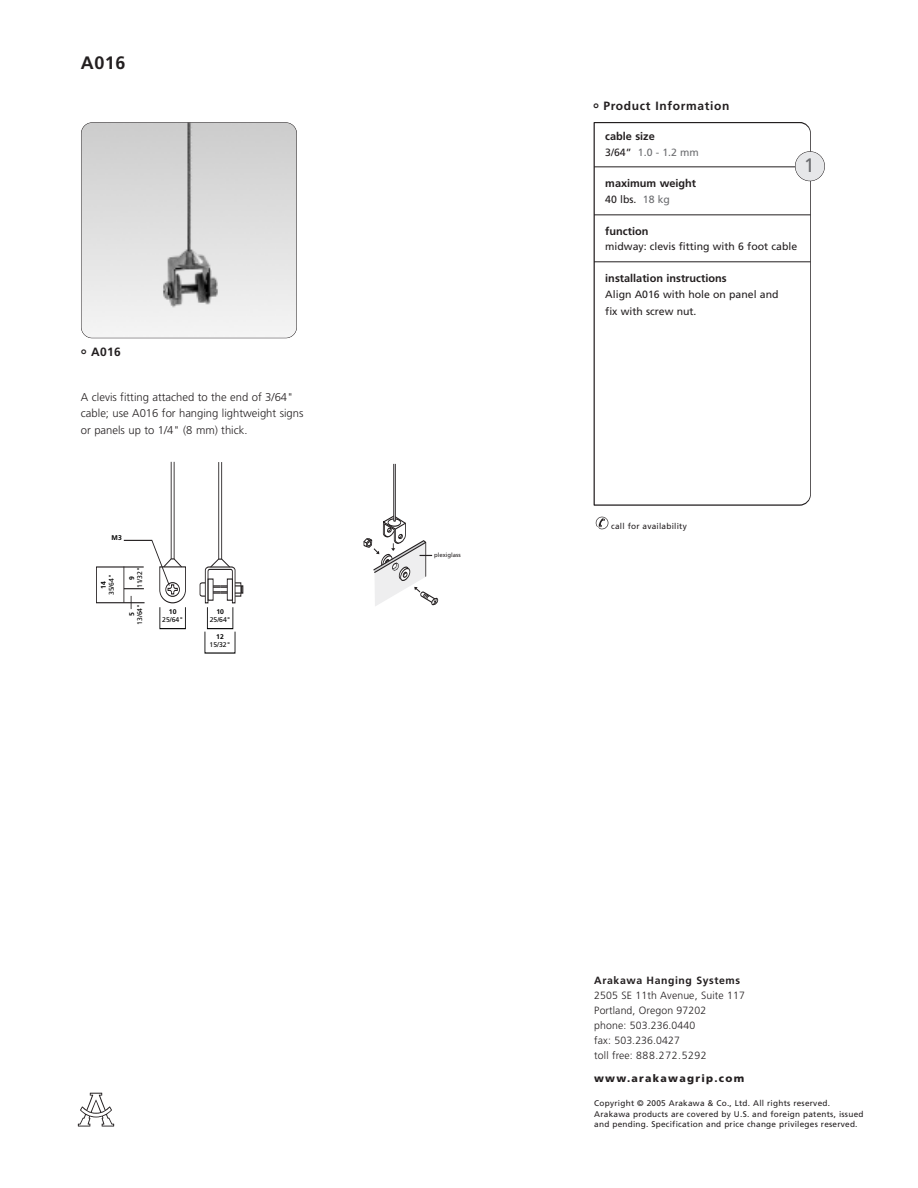
<style>
.page{position:relative;width:918px;height:1188px;background:#fff}
.page>*{position:absolute;margin:0;border:0;box-sizing:border-box;transform-origin:0 0}
.t1{font:19.5px "Frutiger";color:#6c6d70}
.t2{font:700 18px "Frutiger";color:#231f20}
.t3{font:700 12px "Frutiger";letter-spacing:.055em;color:#231f20}
.t4{font:300 11.25px/16.5px "Frutiger";color:#231f20}
.t5{font:700 10.95px "Frutiger";color:#231f20}
.t6{font:300 10.5px/15px "Frutiger";letter-spacing:.01em;color:#231f20}
.t7{font:10.5px/16.5px "Frutiger";color:#231f20}
.t8{font:700 10.5px "Frutiger";letter-spacing:.055em;color:#231f20}
.t9{font:900 10.5px "Frutiger";letter-spacing:.12em;color:#231f20}
.t10{font:10.5px "Frutiger";color:#6c6d70}
.t11{font:8.25px/10.5px "Frutiger";letter-spacing:.03em;color:#231f20}
.t12{font:6.9px "Frutiger";color:#000}
.t13{font:700 6.9px "Frutiger";color:#000}
.t14{font:6px "Frutiger";color:#231f20}
.s1{font-size:15px}
.s2{color:#231f20}
.s3{color:#6c6d70}
</style>
<div class="page">
<svg style="left:78px;top:1093px;width:36px;height:34px"></svg>
<img style="left:81px;top:123px;width:216px;height:215px">
<div style="left:81px;top:122px;width:216px;height:216px;border:1px solid #231f20;border-radius:11px"></div>
<svg style="left:594px;top:122px;width:217px;height:384px"></svg>
<hr style="left:594px;top:123px;width:1px;height:382px;background:#231f20">
<hr style="left:594px;top:167px;width:217px;height:1px;background:#231f20">
<hr style="left:594px;top:215px;width:217px;height:1px;background:#231f20">
<hr style="left:594px;top:262px;width:217px;height:1px;background:#231f20">
<div style="left:795px;top:151px;width:30px;height:30px;background:#e6e7e9;border-radius:50%"></div>
<div style="left:795px;top:151px;width:30px;height:30px;border:1px solid #231f20;border-radius:50%"></div>
<hr style="left:171px;top:462px;width:1px;height:97px;background:#231f20">
<hr style="left:174px;top:462px;width:1px;height:97px;background:#231f20">
<hr style="left:218px;top:462px;width:1px;height:97px;background:#231f20">
<hr style="left:221px;top:462px;width:1px;height:97px;background:#231f20">
<svg style="left:200px;top:556px;width:43px;height:47px"></svg>
<div style="left:160px;top:607px;width:26px;height:22px;border:1px solid #000"></div>
<div style="left:207px;top:607px;width:26px;height:22px;border:1px solid #000"></div>
<svg style="left:96px;top:540px;width:90px;height:69px"></svg>
<svg style="left:596px;top:517px;width:12px;height:12px"></svg>
<svg style="left:364px;top:464px;width:74px;height:142px"></svg>
<h2 class="t2" style="left:81px;top:56px;width:46px">A016</h2>
<h3 class="t3" style="left:81px;top:347px;width:41px"><span class="s1">°</span> A016</h3>
<h3 class="t4" style="left:81px;top:389px;width:224px">A clevis fitting attached to the end of 3/64" cable; use A016 for hanging lightweight signs or panels up to 1/4" (8 mm) thick.</h3>
<p class="t13" style="left:112px;top:535px;width:12px">M3</p>
<p class="t13" style="left:101px;top:589px;width:9px;rotate:-90deg">14</p>
<p class="t12" style="left:109px;top:595px;width:22px;rotate:-90deg">35/64"</p>
<p class="t13" style="left:129px;top:580px;width:5px;rotate:-90deg">9</p>
<p class="t12" style="left:137px;top:588px;width:22px;rotate:-90deg">11/32"</p>
<p class="t13" style="left:129px;top:616px;width:5px;rotate:-90deg">5</p>
<p class="t12" style="left:137px;top:625px;width:22px;rotate:-90deg">13/64"</p>
<p class="t13" style="left:169px;top:609px;width:9px">10</p>
<p class="t12" style="left:162px;top:617px;width:22px">25/64"</p>
<p class="t13" style="left:216px;top:609px;width:9px">10</p>
<p class="t12" style="left:210px;top:617px;width:22px">25/64"</p>
<p class="t13" style="left:216px;top:634px;width:9px">12</p>
<p class="t12" style="left:210px;top:642px;width:22px">15/32"</p>
<p class="t14" style="left:434px;top:553px;width:28px">plexiglass</p>
<h3 class="t3" style="left:593px;top:101px;width:138px"><span class="s1">°</span> Product Information</h3>
<h3 class="t5" style="left:605px;top:132px;width:51px">cable size</h3>
<p class="t10" style="left:605px;top:148px;width:95px"><span class="s2">3/64”</span> 1.0 - 1.2 mm</p>
<h3 class="t5" style="left:605px;top:179px;width:92px">maximum weight</h3>
<p class="t7" style="left:605px;top:192px;width:66px">40 lbs. <span class="s3">18 kg</span></p>
<h3 class="t5" style="left:605px;top:226px;width:45px">function</h3>
<p class="t7" style="left:605px;top:239px;width:193px">midway: clevis fitting with 6 foot cable</p>
<h3 class="t5" style="left:605px;top:274px;width:123px">installation instructions</h3>
<p class="t7" style="left:605px;top:287px;width:175px">Align A016 with hole on panel and fix with screw nut.</p>
<h1 class="t1" style="left:804px;top:158px;width:12px">1</h1>
<p class="t11" style="left:611px;top:521px;width:77px">call for availability</p>
<p class="t8" style="left:594px;top:976px;width:147px">Arakawa Hanging Systems</p>
<p class="t6" style="left:594px;top:989px;width:152px">2505 SE 11th Avenue, Suite 117<br>Portland, Oregon 97202<br>phone: 503.236.0440<br>fax: 503.236.0427<br>toll free: 888.272.5292</p>
<p class="t9" style="left:594px;top:1075px;width:152px">www.arakawagrip.com</p>
<p class="t11" style="left:594px;top:1099px;width:271px">Copyright © 2005 Arakawa &amp; Co., Ltd. All rights reserved.<br>Arakawa products are covered by U.S. and foreign patents, issued and pending. Specification and price change privileges reserved.</p>
</div>
